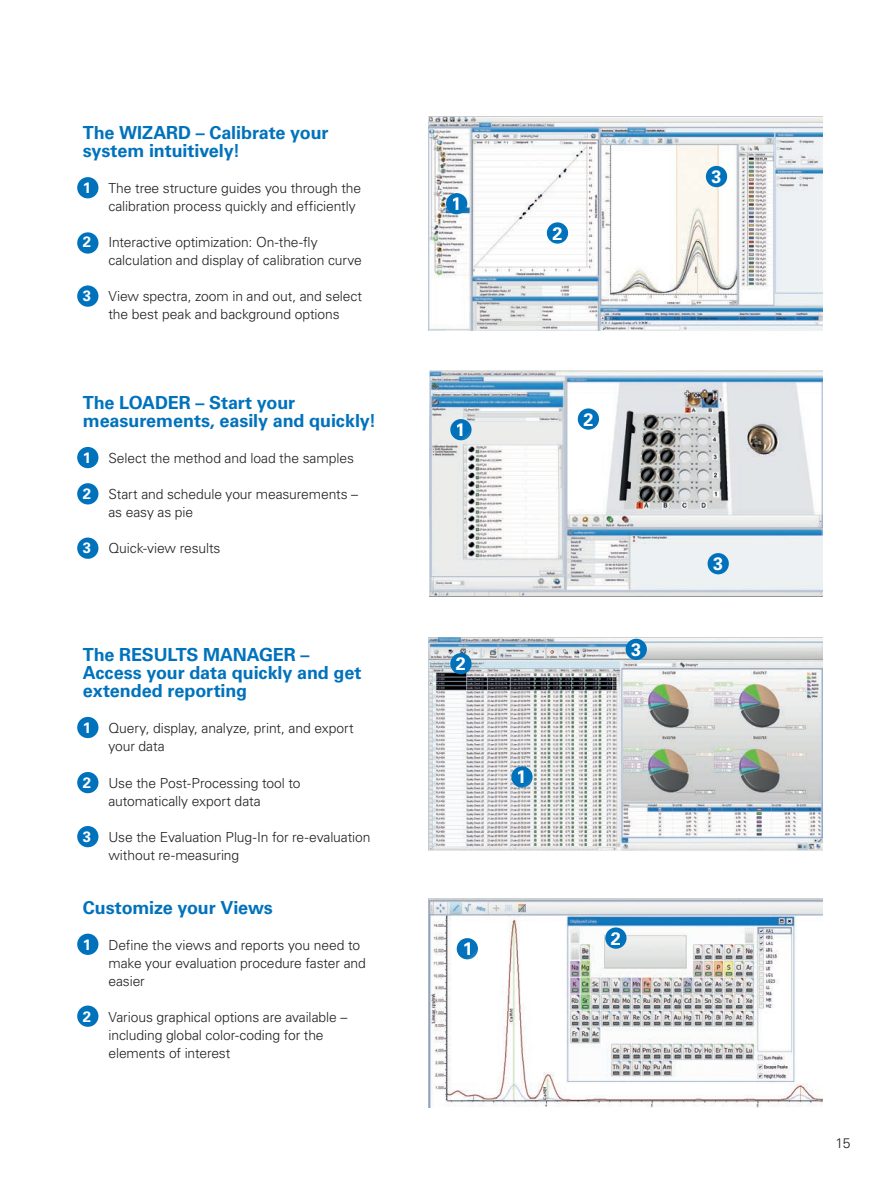
<style>
.page{position:relative;width:893px;height:1187px;background:#fff}
.page>*{position:absolute;margin:0;border:0;box-sizing:border-box;transform-origin:0 0}
.t1{font:700 18px/18px "Univers LT Std";letter-spacing:-.005em;color:#0072bc}
.t2{font:700 18px "Univers LT Std";color:#fff}
.t3{font:300 13.8px/18px "Univers LT Std";letter-spacing:-.01em;color:#231f20}
.s1{font-weight:700;font-size:15px;color:#fff}
</style>
<div class="page">
<div style="left:77px;top:177px;width:21px;height:21px;background:#0072bc;border-radius:50%"></div>
<div style="left:77px;top:232px;width:21px;height:21px;background:#0072bc;border-radius:50%"></div>
<div style="left:77px;top:285px;width:21px;height:22px;background:#0072bc;border-radius:50%"></div>
<div style="left:77px;top:447px;width:21px;height:21px;background:#0072bc;border-radius:50%"></div>
<div style="left:77px;top:483px;width:21px;height:21px;background:#0072bc;border-radius:50%"></div>
<div style="left:77px;top:537px;width:21px;height:21px;background:#0072bc;border-radius:50%"></div>
<div style="left:77px;top:716px;width:21px;height:22px;background:#0072bc;border-radius:50%"></div>
<div style="left:77px;top:772px;width:21px;height:21px;background:#0072bc;border-radius:50%"></div>
<div style="left:77px;top:826px;width:21px;height:21px;background:#0072bc;border-radius:50%"></div>
<div style="left:77px;top:1005px;width:21px;height:21px;background:#0072bc;border-radius:50%"></div>
<div style="left:77px;top:933px;width:21px;height:21px;background:#0072bc;border-radius:50%"></div>
<img style="left:428px;top:116px;width:395px;height:214px">
<img style="left:429px;top:370px;width:393px;height:226px">
<img style="left:428px;top:637px;width:395px;height:213px">
<img style="left:428px;top:898px;width:395px;height:209px">
<div style="left:446px;top:193px;width:21px;height:21px;background:#0072bc;border-radius:50%"></div>
<div style="left:511px;top:766px;width:22px;height:21px;background:#0072bc;border-radius:50%"></div>
<div style="left:457px;top:938px;width:21px;height:21px;background:#0072bc;border-radius:50%"></div>
<div style="left:450px;top:419px;width:22px;height:21px;background:#0072bc;border-radius:50%"></div>
<div style="left:547px;top:222px;width:21px;height:22px;background:#0072bc;border-radius:50%"></div>
<div style="left:706px;top:166px;width:21px;height:21px;background:#0072bc;border-radius:50%"></div>
<div style="left:450px;top:653px;width:22px;height:21px;background:#0072bc;border-radius:50%"></div>
<div style="left:605px;top:927px;width:21px;height:21px;background:#0072bc;border-radius:50%"></div>
<div style="left:578px;top:408px;width:21px;height:21px;background:#0072bc;border-radius:50%"></div>
<div style="left:708px;top:553px;width:21px;height:21px;background:#0072bc;border-radius:50%"></div>
<div style="left:626px;top:638px;width:21px;height:22px;background:#0072bc;border-radius:50%"></div>
<h1 class="t1" style="left:83px;top:124px;width:247px">The WIZARD – Calibrate your system intuitively!</h1>
<p class="t3" style="left:108px;top:179px;width:254px;text-indent:-26px"><span class="s1">1</span> The tree structure guides you through the calibration process quickly and efficiently</p>
<p class="t3" style="left:108px;top:233px;width:255px;text-indent:-26px"><span class="s1">2</span> Interactive optimization: On-the-fly calculation and display of calibration curve</p>
<p class="t3" style="left:83px;top:287px;width:281px;text-align:center"><span class="s1">3</span> View spectra, zoom in and out, and select the best peak and background options</p>
<h1 class="t1" style="left:83px;top:394px;width:295px">The LOADER – Start your measurements, easily and quickly!</h1>
<p class="t3" style="left:83px;top:449px;width:273px"><span class="s1">1</span> Select the method and load the samples</p>
<p class="t3" style="left:108px;top:485px;width:251px;text-indent:-26px"><span class="s1">2</span> Start and schedule your measurements – as easy as pie</p>
<p class="t3" style="left:83px;top:539px;width:139px"><span class="s1">3</span> Quick-view results</p>
<h1 class="t1" style="left:83px;top:646px;width:280px">The RESULTS MANAGER –<br>Access your data quickly and get extended reporting</h1>
<p class="t3" style="left:108px;top:719px;width:247px;text-indent:-26px"><span class="s1">1</span> Query, display, analyze, print, and export your data</p>
<p class="t3" style="left:108px;top:773px;width:194px;text-indent:-26px"><span class="s1">2</span> Use the Post-Processing tool to automatically export data</p>
<p class="t3" style="left:108px;top:827px;width:264px;text-indent:-26px"><span class="s1">3</span> Use the Evaluation Plug-In for re-evaluation without re-measuring</p>
<h1 class="t1" style="left:83px;top:898px;width:192px">Customize your Views</h1>
<p class="t3" style="left:108px;top:935px;width:259px;text-indent:-26px"><span class="s1">1</span> Define the views and reports you need to make your evaluation procedure faster and easier</p>
<p class="t3" style="left:108px;top:1007px;width:241px;text-indent:-26px"><span class="s1">2</span> Various graphical options are available – including global color-coding for the elements of interest</p>
<h1 class="t2" style="left:452px;top:193px;width:12px">1</h1>
<h1 class="t2" style="left:456px;top:419px;width:12px">1</h1>
<h1 class="t2" style="left:552px;top:223px;width:12px">2</h1>
<h1 class="t2" style="left:583px;top:408px;width:12px">2</h1>
<h1 class="t2" style="left:456px;top:653px;width:12px">2</h1>
<h1 class="t2" style="left:517px;top:766px;width:12px">1</h1>
<h1 class="t2" style="left:462px;top:938px;width:12px">1</h1>
<h1 class="t2" style="left:631px;top:639px;width:12px">3</h1>
<h1 class="t2" style="left:611px;top:927px;width:12px">2</h1>
<h1 class="t2" style="left:711px;top:166px;width:12px">3</h1>
<h1 class="t2" style="left:713px;top:553px;width:12px">3</h1>
<p class="t3" style="left:836px;top:1133px;width:16px">15</p>
</div>
